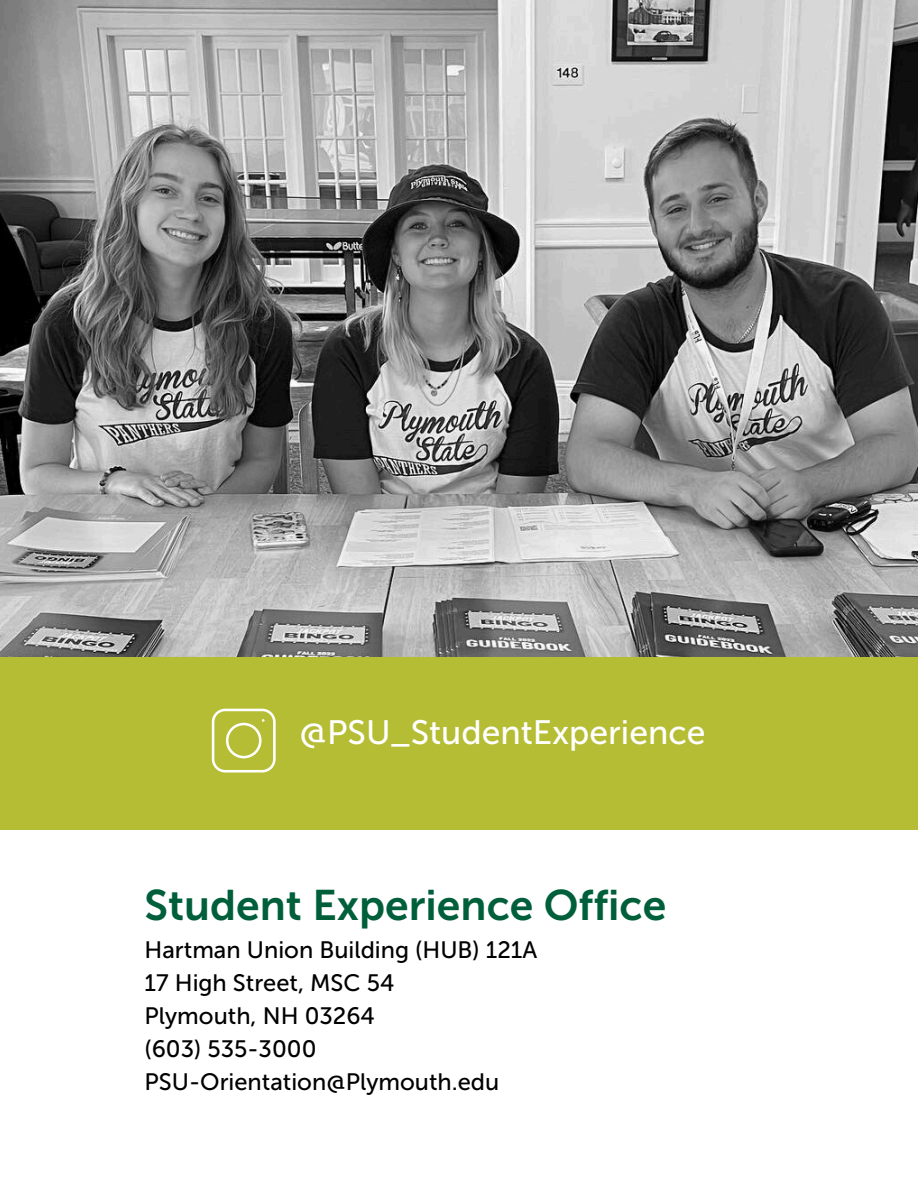
<style>
.page{position:relative;width:918px;height:1188px;background:#fff}
.page>*{position:absolute;margin:0;border:0;box-sizing:border-box;transform-origin:0 0}
.t1{font:42.6px "Museo Sans 700";color:#005f3b}
.t2{font:33.75px "Museo Sans 500";color:#fff}
.t3{font:23.7px "Museo Sans 500";color:#000}
</style>
<div class="page">
<img style="left:0;top:0;width:918px;height:658px">
<div style="left:0;top:658px;width:918px;height:172px;background:#b5bd34"></div>
<svg style="left:212px;top:709px;width:64px;height:64px"></svg>
<p class="t2" style="left:299px;top:712px;width:408px">@PSU_StudentExperience</p>
<h2 class="t1" style="left:145px;top:880px;width:523px">Student Experience Office</h2>
<h1 class="t3" style="left:145px;top:936px;width:394px">Hartman Union Building (HUB) 121A</h1>
<p class="t3" style="left:145px;top:969px;width:251px">17 High Street, MSC 54</p>
<p class="t3" style="left:145px;top:1002px;width:232px">Plymouth, NH 03264</p>
<p class="t3" style="left:145px;top:1035px;width:173px">(603) 535-3000</p>
<p class="t3" style="left:145px;top:1067px;width:356px">PSU-Orientation@Plymouth.edu</p>
</div>
